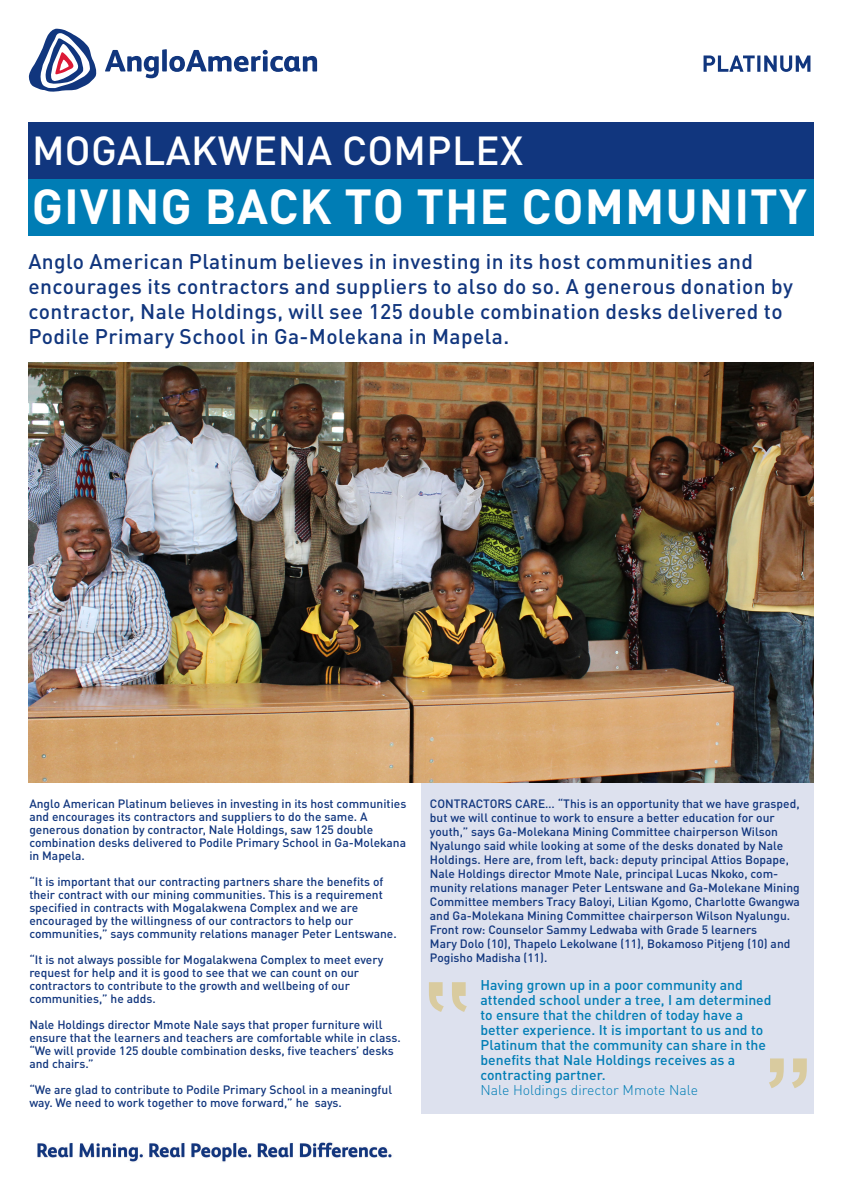
<style>
.page{position:relative;width:842px;height:1191px;background:#fff}
.page>*{position:absolute;margin:0;border:0;box-sizing:border-box;transform-origin:0 0}
.t1{font:700 100px "Arial";color:#d9cb9f}
.Headline_2{font:700 48.5px "DINOT";letter-spacing:.02em;color:#fff}
.Headline_2-2{font:500 40px "DINOT";letter-spacing:.01em;color:#fff}
.Blurb{font:500 21px/25.2px "DINOT";letter-spacing:.02em;color:#11367e}
.Quotes{font:500 14px/15px "DINOT";color:#007db5}
.Quotes-2{font:300 14px "DINOT";color:#007db5}
.Captions{font:500 12px/13px "DINOT";color:#11367e}
</style>
<div class="page">
<div style="left:421px;top:782px;width:393px;height:331px;background:#dde1ee"></div>
<div style="left:28px;top:178px;width:786px;height:57px;background:#007db5"></div>
<img style="left:37px;top:1142px;width:355px;height:20px">
<svg style="left:29px;top:29px;width:288px;height:63px"></svg>
<svg style="left:703px;top:55px;width:107px;height:17px"></svg>
<div style="left:28px;top:122px;width:786px;height:57px;background:#11367e"></div>
<img style="left:28px;top:363px;width:786px;height:419px">
<p class="Headline_2-2" style="left:32px;top:119px;width:493px">MOGALAKWENA COMPLEX</p>
<p class="Headline_2" style="left:32px;top:169px;width:777px">GIVING BACK TO THE COMMUNITY</p>
<p class="Blurb" style="left:28px;top:247px;width:766px">Anglo American Platinum believes in investing in its host communities and encourages its contractors and suppliers to also do so. A generous donation by contractor, Nale Holdings, will see 125 double combination desks delivered to Podile Primary School in Ga-Molekana in Mapela.</p>
<p class="Captions" style="left:29px;top:796px;width:378px">Anglo American Platinum believes in investing in its host communities and encourages its contractors and suppliers to do the same. A generous donation by contractor, Nale Holdings, saw 125 double combination desks delivered to Podile Primary School in Ga-Molekana in Mapela.</p>
<p class="Captions" style="left:29px;top:874px;width:369px">“It is important that our contracting partners share the benefits of their contract with our mining communities. This is a requirement specified in contracts with Mogalakwena Complex and we are encouraged by the willingness of our contractors to help our communities,” says community relations manager Peter Lentswane.</p>
<p class="Captions" style="left:29px;top:952px;width:356px">“It is not always possible for Mogalakwena Complex to meet every request for help and it is good to see that we can count on our contractors to contribute to the growth and wellbeing of our communities,” he adds.</p>
<p class="Captions" style="left:29px;top:1017px;width:373px">Nale Holdings director Mmote Nale says that proper furniture will ensure that the learners and teachers are comfortable while in class. “We will provide 125 double combination desks, five teachers’ desks and chairs.”</p>
<p class="Captions" style="left:29px;top:1082px;width:364px">“We are glad to contribute to Podile Primary School in a meaningful way. We need to work together to move forward,” he says.</p>
<p class="Captions" style="left:430px;top:796px;width:372px;line-height:14px">CONTRACTORS CARE… “This is an opportunity that we have grasped, but we will continue to work to ensure a better education for our youth,” says Ga-Molekana Mining Committee chairperson Wilson Nyalungo said while looking at some of the desks donated by Nale Holdings. Here are, from left, back: deputy principal Attios Bopape, Nale Holdings director Mmote Nale, principal Lucas Nkoko, com&shy;munity relations manager Peter Lentswane and Ga-Molekane Mining Committee members Tracy Baloyi, Lilian Kgomo, Charlotte Gwangwa and Ga-Molekana Mining Committee chairperson Wilson Nyalungu.<br>Front row: Counselor Sammy Ledwaba with Grade 5 learners<br>Mary Dolo (10), Thapelo Lekolwane (11), Bokamoso Pitjeng (10) and Pogisho Madisha (11).</p>
<p class="Quotes" style="left:480px;top:977px;width:293px">Having grown up in a poor community and attended school under a tree, I am determined to ensure that the children of today have a better experience. It is important to us and to Platinum that the community can share in the benefits that Nale Holdings receives as a contracting partner.</p>
<p class="Quotes-2" style="left:480px;top:1079px;width:219px">Nale Holdings director Mmote Nale</p>
<p class="t1" style="left:764px;top:1024px;width:51px">”</p>
</div>
